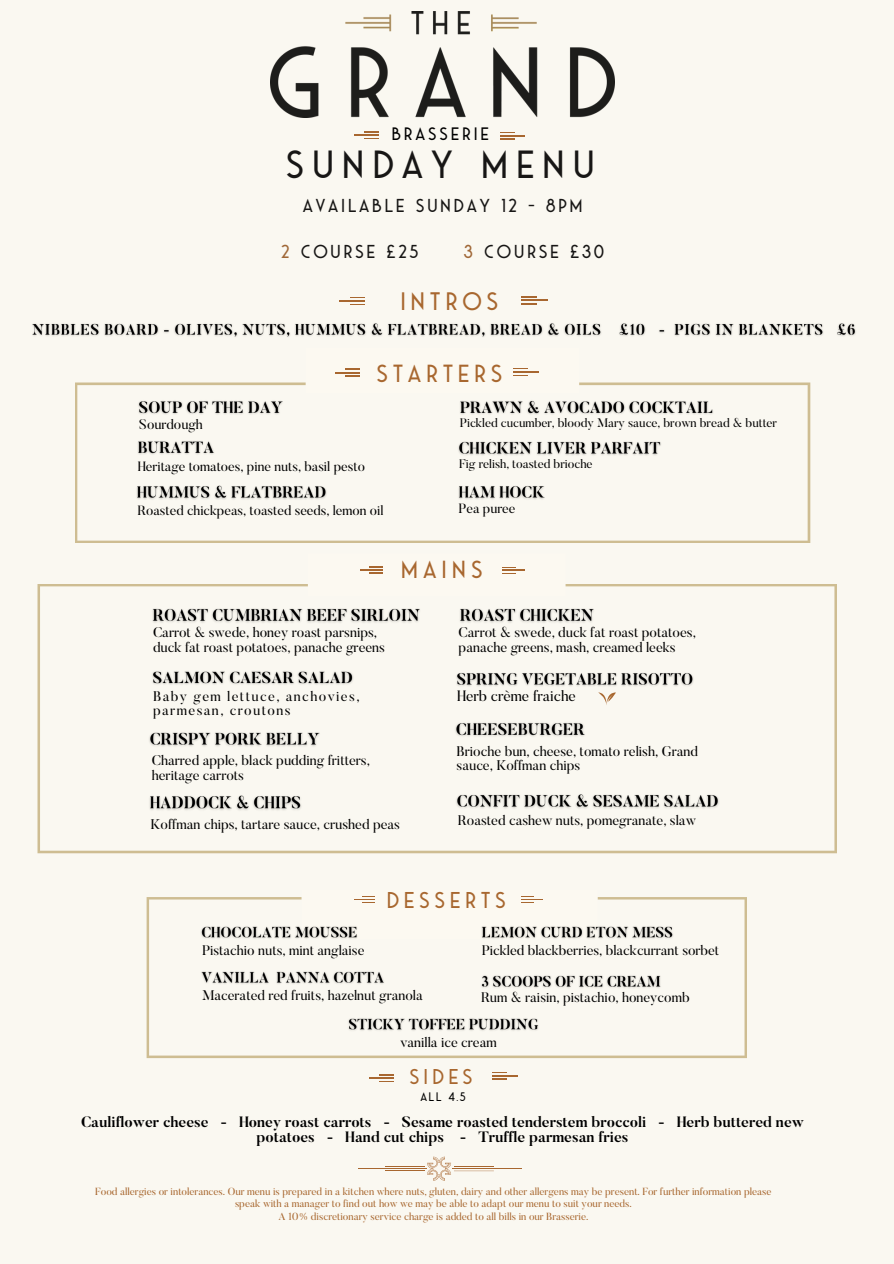
<style>
.page{position:relative;width:894px;height:1264px;background:#fff}
.page>*{position:absolute;margin:0;border:0;box-sizing:border-box;transform-origin:0 0}
.t1{font:39.3px "Saveur Sans";letter-spacing:.195em;color:#171615}
.t2{font:25.2px "Saveur Sans";letter-spacing:.185em;color:#a8672f}
.t3{font:24.75px "Saveur Sans";letter-spacing:.19em;color:#a8672f}
.t4{font:22.95px "Saveur Sans";letter-spacing:.2em;color:#a8672f}
.t5{font:21.45px "Saveur Sans";letter-spacing:.195em;color:#a8672f}
.t6{font:18.75px "Saveur Sans";letter-spacing:.14em;color:#171615}
.t7{font:18px "Saveur Sans";letter-spacing:.16em;color:#000}
.t8{font:700 14.85px/15.5px "Butler";color:#000;text-align:center}
.t9{font:14.85px "Butler";color:#000}
.t10{font:13.8px/14.5px "Butler";color:#000}
.t11{font:13.8px/14.5px "Butler";letter-spacing:.1em;color:#000}
.t12{font:13.65px "Butler";color:#000}
.t13{font:13.35px "Butler";color:#000}
.t14{font:12.3px "Butler";color:#000}
.t15{font:12.3px "Saveur Sans";color:#000}
.t16{font:10.35px/12.3px "Butler";color:#a8672f;text-align:center}
.s1{color:#a06838}
</style>
<div class="page">
<div style="left:0;top:0;width:893px;height:1263px;background:#faf8f1"></div>
<svg style="left:427px;top:1156px;width:24px;height:24px"></svg>
<hr style="left:384px;top:1166px;width:40px;height:1px;background:#a86730">
<hr style="left:454px;top:1166px;width:39px;height:1px;background:#a86730">
<hr style="left:358px;top:1168px;width:69px;height:1px;background:#a86730">
<hr style="left:384px;top:1170px;width:40px;height:1px;background:#a86730">
<hr style="left:451px;top:1168px;width:70px;height:1px;background:#a86730">
<hr style="left:454px;top:1170px;width:39px;height:1px;background:#a86730">
<svg style="left:75px;top:382px;width:735px;height:161px"></svg>
<svg style="left:305px;top:368px;width:274px;height:24px"></svg>
<svg style="left:37px;top:584px;width:799px;height:269px"></svg>
<svg style="left:308px;top:566px;width:257px;height:30px"></svg>
<svg style="left:146px;top:897px;width:600px;height:161px"></svg>
<svg style="left:598px;top:692px;width:17px;height:13px"></svg>
<svg style="left:301px;top:896px;width:296px;height:43px"></svg>
<img style="left:270px;top:12px;width:344px;height:106px">
<svg style="left:369px;top:1074px;width:24px;height:8px"></svg>
<svg style="left:492px;top:1072px;width:25px;height:7px"></svg>
<img style="left:454px;top:437px;width:211px;height:23px">
<img style="left:455px;top:395px;width:262px;height:24px">
<img style="left:135px;top:396px;width:153px;height:23px">
<img style="left:148px;top:604px;width:277px;height:23px">
<img style="left:455px;top:604px;width:143px;height:23px">
<img style="left:146px;top:728px;width:178px;height:23px">
<img style="left:452px;top:789px;width:271px;height:24px">
<img style="left:146px;top:791px;width:159px;height:24px">
<img style="left:198px;top:922px;width:165px;height:21px">
<img style="left:198px;top:967px;width:192px;height:21px">
<img style="left:344px;top:1014px;width:198px;height:21px">
<img style="left:477px;top:922px;width:199px;height:21px">
<img style="left:477px;top:971px;width:188px;height:21px">
<svg style="left:354px;top:132px;width:24px;height:7px"></svg>
<svg style="left:500px;top:132px;width:24px;height:8px"></svg>
<img style="left:451px;top:719px;width:139px;height:23px">
<img style="left:148px;top:667px;width:210px;height:22px">
<img style="left:32px;top:323px;width:824px;height:14px">
<svg style="left:339px;top:297px;width:25px;height:8px"></svg>
<svg style="left:522px;top:296px;width:25px;height:8px"></svg>
<img style="left:452px;top:668px;width:245px;height:23px">
<img style="left:133px;top:437px;width:86px;height:23px">
<img style="left:132px;top:480px;width:198px;height:24px">
<img style="left:454px;top:481px;width:95px;height:23px">
<p class="t7" style="left:391px;top:124px;width:99px">BRASSERIE</p>
<h3 class="t1" style="left:285px;top:145px;width:310px">SUNDAY MENU</h3>
<h3 class="t6" style="left:303px;top:196px;width:281px">AVAILABLE SUNDAY 12 - 8PM</h3>
<h3 class="t6" style="left:281px;top:242px;width:139px"><span class="s1">2</span> COURSE £25</h3>
<h3 class="t6" style="left:463px;top:242px;width:142px"><span class="s1">3</span> COURSE £30</h3>
<h2 class="t2" style="left:400px;top:289px;width:99px">INTROS</h2>
<p class="t3" style="left:376px;top:361px;width:127px">STARTERS</p>
<p class="t12" style="left:139px;top:419px;width:65px">Sourdough</p>
<p class="t14" style="left:460px;top:417px;width:318px">Pickled cucumber, bloody Mary sauce, brown bread &amp; butter</p>
<p class="t14" style="left:459px;top:459px;width:135px">Fig relish, toasted brioche</p>
<p class="t13" style="left:138px;top:461px;width:228px">Heritage tomatoes, pine nuts, basil pesto</p>
<p class="t13" style="left:137px;top:505px;width:247px">Roasted chickpeas, toasted seeds, lemon oil</p>
<p class="t13" style="left:458px;top:503px;width:58px">Pea puree</p>
<h4 class="t3" style="left:401px;top:557px;width:83px">MAINS</h4>
<p class="t10" style="left:153px;top:627px;width:233px">Carrot &amp; swede, honey roast parsnips, duck fat roast potatoes, panache greens</p>
<p class="t11" style="left:153px;top:690px;width:208px">Baby gem lettuce, anchovies, parmesan, croutons</p>
<p class="t10" style="left:458px;top:627px;width:238px">Carrot &amp; swede, duck fat roast potatoes, panache greens, mash, creamed leeks</p>
<p class="t9" style="left:457px;top:690px;width:120px">Herb crème fraiche</p>
<p class="t10" style="left:152px;top:754px;width:219px">Charred apple, black pudding fritters, heritage carrots</p>
<h2 class="t10" style="left:150px;top:818px;width:251px">Koffman chips, tartare sauce, crushed peas</h2>
<p class="t10" style="left:456px;top:745px;width:243px">Brioche bun, cheese, tomato relish, Grand sauce, Koffman chips</p>
<h5 class="t10" style="left:458px;top:814px;width:239px">Roasted cashew nuts, pomegranate, slaw</h5>
<h1 class="t4" style="left:386px;top:888px;width:121px">DESSERTS</h1>
<p class="t10" style="left:202px;top:944px;width:164px">Pistachio nuts, mint anglaise</p>
<p class="t10" style="left:202px;top:989px;width:222px">Macerated red fruits, hazelnut granola</p>
<p class="t10" style="left:400px;top:1036px;width:98px">vanilla ice cream</p>
<p class="t10" style="left:481px;top:944px;width:239px">Pickled blackberries, blackcurrant sorbet</p>
<p class="t10" style="left:481px;top:991px;width:210px">Rum &amp; raisin, pistachio, honeycomb</p>
<h2 class="t5" style="left:409px;top:1065px;width:65px">SIDES</h2>
<p class="t15" style="left:420px;top:1090px;width:47px">ALL 4.5</p>
<p class="t8" style="left:81px;top:1115px;width:724px">Cauliflower cheese - Honey roast carrots - Sesame roasted tenderstem broccoli - Herb buttered new potatoes - Hand cut chips - Truffle parmesan fries</p>
<p class="t16" style="left:95px;top:1186px;width:677px">Food allergies or intolerances. Our menu is prepared in a kitchen where nuts, gluten, dairy and other allergens may be present. For further information please speak with a manager to find out how we may be able to adapt our menu to suit your needs.</p>
<p class="t16" style="left:278px;top:1210px;width:311px">A 10% discretionary service charge is added to all bills in our Brasserie.</p>
</div>
